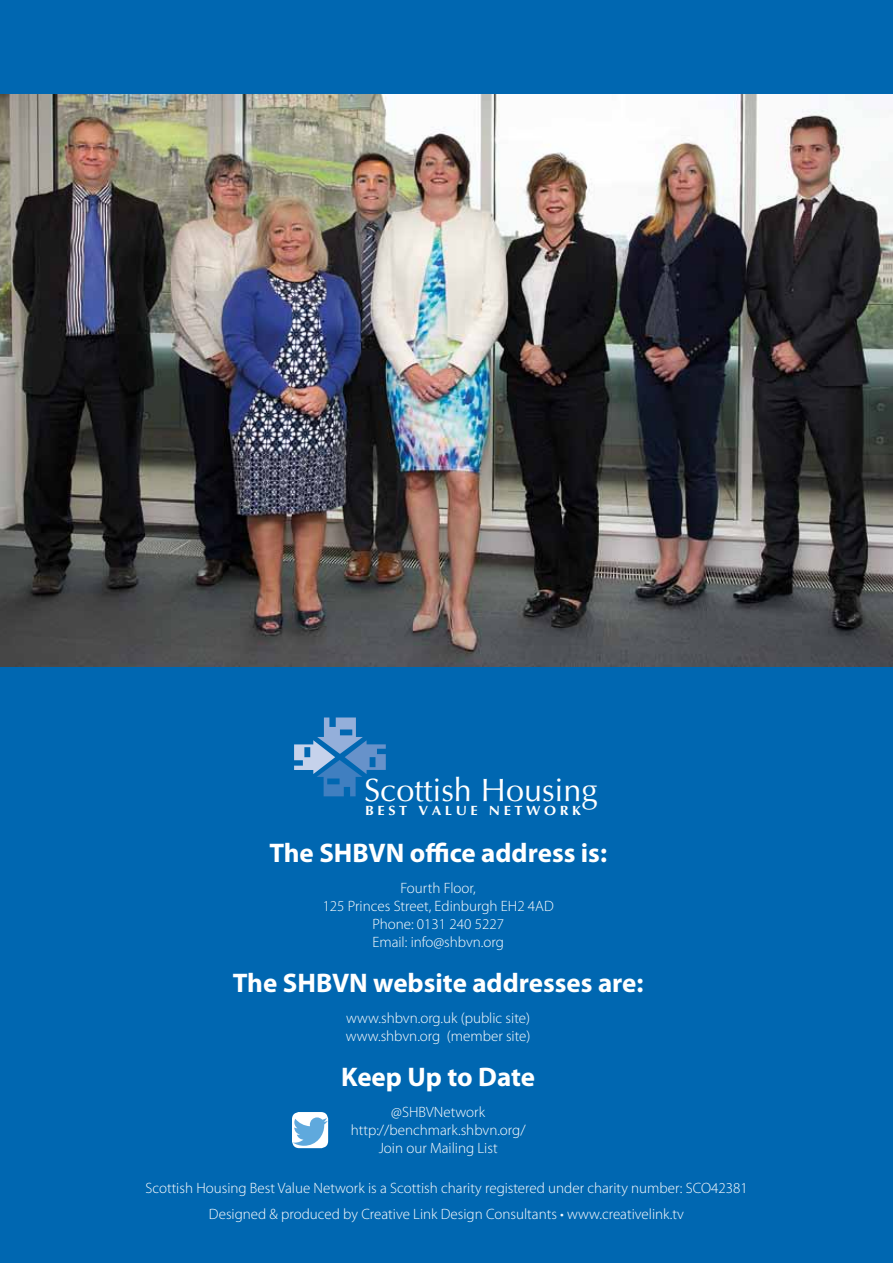
<style>
.page{position:relative;width:893px;height:1263px;background:#0067b1}
.page>*{position:absolute;margin:0;border:0;box-sizing:border-box;transform-origin:0 0}
.t1{font:32.4px "Optima";color:#fff}
.t2{font:700 27px "Myriad Pro";color:#fff}
.t3{font:300 15px/18px "Myriad Pro";color:#fff;text-align:center}
.t4{font:700 13.35px "Optima";letter-spacing:.25em;color:#fff;scale:1.08 1}
</style>
<div class="page">
<img style="left:0;top:94px;width:893px;height:572px">
<svg style="left:294px;top:717px;width:92px;height:79px"></svg>
<div style="left:292px;top:1112px;width:36px;height:36px;background:#fff;border-radius:7px"></div>
<svg style="left:293px;top:1117px;width:35px;height:29px"></svg>
<h1 class="t1" style="left:364px;top:771px;width:235px">Scottish Housing</h1>
<p class="t4" style="left:365px;top:803px;width:201px">BEST VALUE NETWORK</p>
<h2 class="t2" style="left:269px;top:835px;width:339px">The SHBVN office address is:</h2>
<p class="t3" style="left:323px;top:879px;width:233px">Fourth Floor,<br>125 Princes Street, Edinburgh EH2 4AD<br>Phone: 0131 240 5227<br>Email: info@shbvn.org</p>
<h2 class="t2" style="left:233px;top:965px;width:412px">The SHBVN website addresses are:</h2>
<p class="t3" style="left:346px;top:1009px;width:186px;text-align:left">www.shbvn.org.uk (public site) www.shbvn.org (member site)</p>
<h2 class="t2" style="left:341px;top:1059px;width:195px">Keep Up to Date</h2>
<p class="t3" style="left:351px;top:1103px;width:176px">@SHBVNetwork http://benchmark.shbvn.org/<br>Join our Mailing List</p>
<p class="t3" style="left:145px;top:1176px;width:604px;line-height:25.2px">Scottish Housing Best Value Network is a Scottish charity registered under charity number: SCO42381<br>Designed &amp; produced by Creative Link Design Consultants • www.creativelink.tv</p>
</div>
